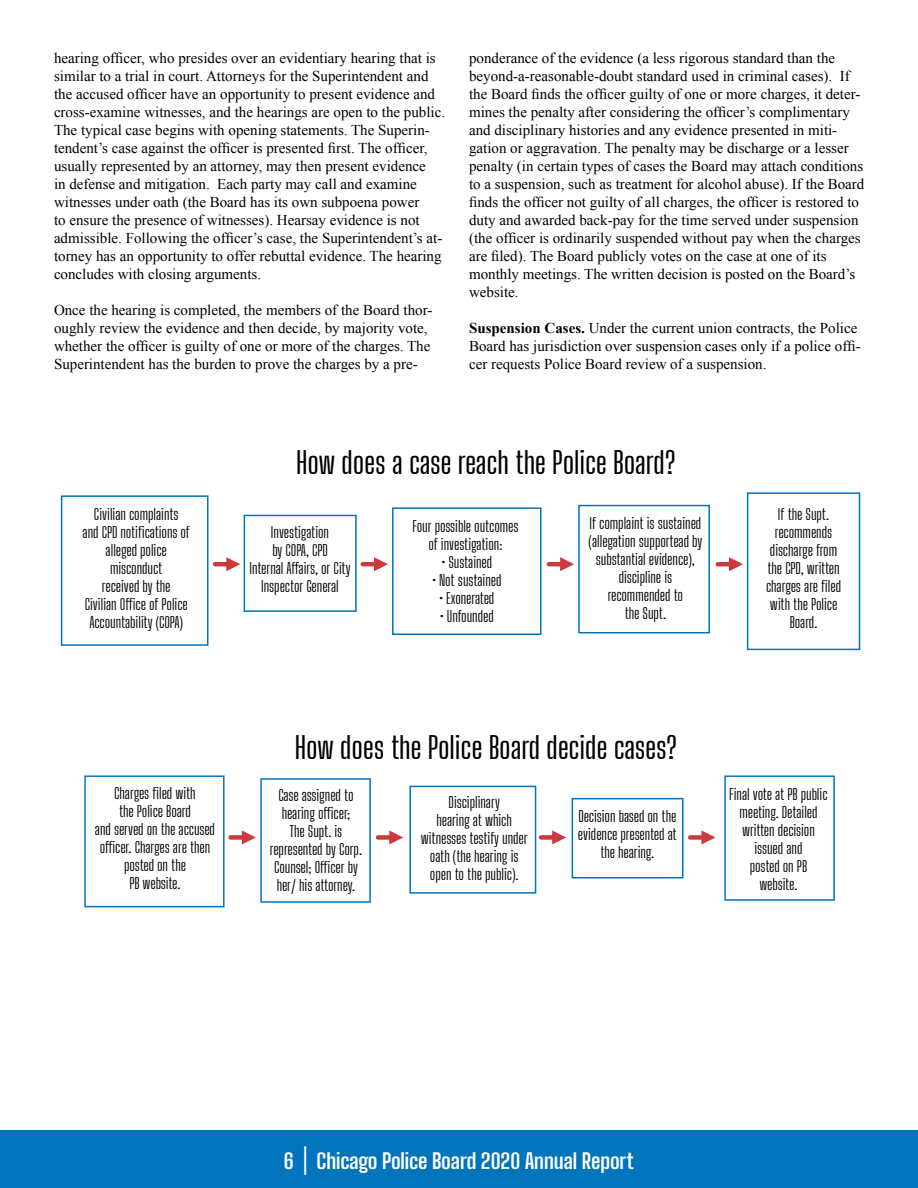
<style>
.page{position:relative;width:918px;height:1188px;background:#fff}
.page>*{position:absolute;margin:0;border:0;box-sizing:border-box;transform-origin:0 0}
.t1{font:500 30px "Big Shoulders Display";letter-spacing:-.005em;color:#000}
.t2{font:700 21px "Big Shoulders Text";color:#fff}
.t3{font:15px/18px "Times New Roman";color:#000}
.t4{font:15px/18px "Big Shoulders Display";letter-spacing:-.005em;color:#000;text-align:center}
.s1{font-weight:700}
.s2{font-weight:300;font-size:28.5px}
</style>
<div class="page">
<div style="left:61px;top:495px;width:147px;height:151px;background:#fff;border:2px solid #0075bb"></div>
<div style="left:392px;top:507px;width:150px;height:128px;background:#fff;border:2px solid #0075bb"></div>
<div style="left:578px;top:505px;width:132px;height:128px;background:#fff;border:2px solid #0075bb"></div>
<div style="left:747px;top:492px;width:113px;height:158px;background:#fff;border:2px solid #0075bb"></div>
<div style="left:244px;top:515px;width:113px;height:97px;background:#fff;border:2px solid #0075bb"></div>
<hr style="left:215px;top:562px;width:15px;height:4px;background:#cc393e">
<svg style="left:226px;top:557px;width:14px;height:14px"></svg>
<hr style="left:363px;top:562px;width:15px;height:4px;background:#cc393e">
<svg style="left:374px;top:557px;width:14px;height:14px"></svg>
<hr style="left:549px;top:562px;width:15px;height:4px;background:#cc393e">
<svg style="left:560px;top:557px;width:14px;height:14px"></svg>
<hr style="left:718px;top:562px;width:15px;height:4px;background:#cc393e">
<svg style="left:729px;top:557px;width:14px;height:14px"></svg>
<div style="left:84px;top:775px;width:141px;height:132px;background:#fff;border:2px solid #0075bb"></div>
<div style="left:409px;top:786px;width:127px;height:108px;background:#fff;border:2px solid #0075bb"></div>
<div style="left:572px;top:798px;width:112px;height:80px;background:#fff;border:2px solid #0075bb"></div>
<div style="left:724px;top:775px;width:111px;height:126px;background:#fff;border:2px solid #0075bb"></div>
<div style="left:260px;top:778px;width:111px;height:125px;background:#fff;border:2px solid #0075bb"></div>
<div style="left:231px;top:835px;width:15px;height:5px;background:#cc393e"></div>
<svg style="left:242px;top:830px;width:14px;height:14px"></svg>
<div style="left:378px;top:835px;width:15px;height:5px;background:#cc393e"></div>
<svg style="left:389px;top:830px;width:14px;height:14px"></svg>
<div style="left:541px;top:835px;width:15px;height:5px;background:#cc393e"></div>
<svg style="left:552px;top:830px;width:14px;height:14px"></svg>
<div style="left:690px;top:835px;width:15px;height:5px;background:#cc393e"></div>
<svg style="left:701px;top:830px;width:15px;height:14px"></svg>
<div style="left:0;top:1130px;width:918px;height:58px;background:#0075bb"></div>
<p class="t3" style="left:54px;top:49px;width:393px">hearing officer, who presides over an evidentiary hearing that is similar to a trial in court. Attorneys for the Superintendent and the accused officer have an opportunity to present evidence and cross-examine witnesses, and the hearings are open to the public.<br>The typical case begins with opening statements. The Superin&shy;tendent’s case against the officer is presented first. The officer, usually represented by an attorney, may then present evidence<br>in defense and mitigation. Each party may call and examine witnesses under oath (the Board has its own subpoena power<br>to ensure the presence of witnesses). Hearsay evidence is not admissible. Following the officer’s case, the Superintendent’s at&shy;torney has an opportunity to offer rebuttal evidence. The hearing concludes with closing arguments.</p>
<p class="t3" style="left:54px;top:301px;width:380px">Once the hearing is completed, the members of the Board thor&shy;oughly review the evidence and then decide, by majority vote, whether the officer is guilty of one or more of the charges. The Superintendent has the burden to prove the charges by a pre-</p>
<p class="t3" style="left:469px;top:49px;width:397px">ponderance of the evidence (a less rigorous standard than the beyond-a-reasonable-doubt standard used in criminal cases). If the Board finds the officer guilty of one or more charges, it deter&shy;mines the penalty after considering the officer’s complimentary and disciplinary histories and any evidence presented in miti&shy;gation or aggravation. The penalty may be discharge or a lesser penalty (in certain types of cases the Board may attach conditions to a suspension, such as treatment for alcohol abuse). If the Board finds the officer not guilty of all charges, the officer is restored to duty and awarded back-pay for the time served under suspension (the officer is ordinarily suspended without pay when the charges are filed). The Board publicly votes on the case at one of its monthly meetings. The written decision is posted on the Board’s website.</p>
<p class="t3" style="left:469px;top:319px;width:393px"><span class="s1">Suspension Cases.</span> Under the current union contracts, the Police<br>Board has jurisdiction over suspension cases only if a police offi&shy;cer requests Police Board review of a suspension.</p>
<p class="t4" style="left:83px;top:505px;width:109px">Civilian complaints<br>and CPD notifications of alleged police misconduct<br>received by the<br>Civilian Office of Police<br>Accountability (COPA)</p>
<h1 class="t1" style="left:296px;top:444px;width:381px">How does a case reach the Police Board?</h1>
<p class="t4" style="left:250px;top:523px;width:102px">Investigation<br>by COPA, CPD<br>Internal Affairs, or City<br>Inspector General</p>
<p class="t4" style="left:412px;top:517px;width:108px">Four possible outcomes of investigation:</p>
<p class="t4" style="left:442px;top:553px;width:52px">• Sustained</p>
<p class="t4" style="left:432px;top:571px;width:71px">• Not sustained</p>
<p class="t4" style="left:440px;top:589px;width:56px">• Exonerated</p>
<p class="t4" style="left:440px;top:607px;width:55px">• Unfounded</p>
<p class="t4" style="left:589px;top:514px;width:115px">If complaint is sustained (allegation supportead by substantial evidence), discipline is recommended to<br>the Supt.</p>
<p class="t4" style="left:766px;top:506px;width:77px">If the Supt. recommends discharge from the CPD, written charges are filed with the Police<br>Board.</p>
<h1 class="t1" style="left:295px;top:728px;width:384px">How does the Police Board decide cases?</h1>
<p class="t4" style="left:95px;top:784px;width:122px">Charges filed with<br>the Police Board<br>and served on the accused officer. Charges are then posted on the<br>PB website.</p>
<p class="t4" style="left:421px;top:793px;width:108px">Disciplinary<br>hearing at which witnesses testify under oath (the hearing is open to the public).</p>
<p class="t4" style="left:270px;top:786px;width:94px">Case assigned to hearing officer;<br>The Supt. is represented by Corp.<br>Counsel; Officer by her/ his attorney.</p>
<p class="t4" style="left:578px;top:808px;width:100px">Decision based on the evidence presented at the hearing.</p>
<p class="t4" style="left:729px;top:785px;width:100px">Final vote at PB public meeting. Detailed written decision issued and<br>posted on PB website.</p>
<h2 class="t2" style="left:284px;top:1146px;width:352px">6 <span class="s2">|</span> Chicago Police Board 2020 Annual Report</h2>
</div>
